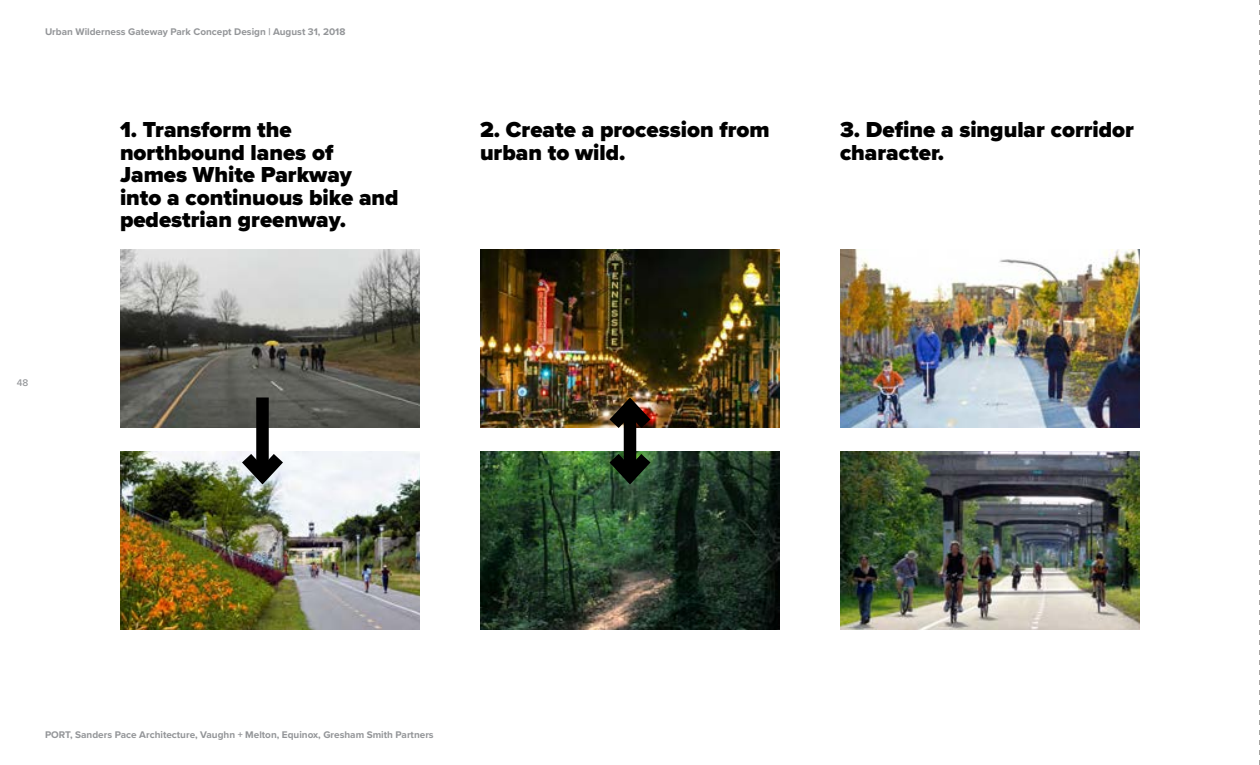
<style>
.page{position:relative;width:1260px;height:765px;background:#fff}
.page>*{position:absolute;margin:0;border:0;box-sizing:border-box;transform-origin:0 0}
.Body{font:900 22.5px/22.5px "Proxima Nova";color:#000}
.t1{font:700 10px "Proxima Nova";color:#939598}
.t2{font:500 10px "Proxima Nova";color:#939598}
</style>
<div class="page">
<img style="left:120px;top:452px;width:300px;height:178px">
<img style="left:120px;top:250px;width:300px;height:178px">
<img style="left:480px;top:452px;width:300px;height:178px">
<img style="left:480px;top:250px;width:300px;height:178px">
<img style="left:840px;top:250px;width:300px;height:178px">
<img style="left:840px;top:452px;width:300px;height:178px">
<div style="left:256px;top:398px;width:13px;height:77px;background:#000"></div>
<svg style="left:229px;top:441px;width:67px;height:53px"></svg>
<img style="left:596px;top:388px;width:68px;height:106px">
<svg style="left:1259px;top:0;width:1px;height:765px"></svg>
<p class="t1" style="left:45px;top:24px;width:302px">Urban Wilderness Gateway Park Concept Design | August 31, 2018</p>
<p class="Body" style="left:120px;top:118px;width:280px">1. Transform the northbound lanes of<br>James White Parkway into a continuous bike and pedestrian greenway.</p>
<p class="Body" style="left:480px;top:118px;width:291px">2. Create a procession from urban to wild.</p>
<p class="Body" style="left:840px;top:118px;width:296px">3. Define a singular corridor character.</p>
<p class="t2" style="left:17px;top:375px;width:13px">48</p>
<p class="t1" style="left:45px;top:727px;width:390px">PORT, Sanders Pace Architecture, Vaughn + Melton, Equinox, Gresham Smith Partners</p>
</div>
